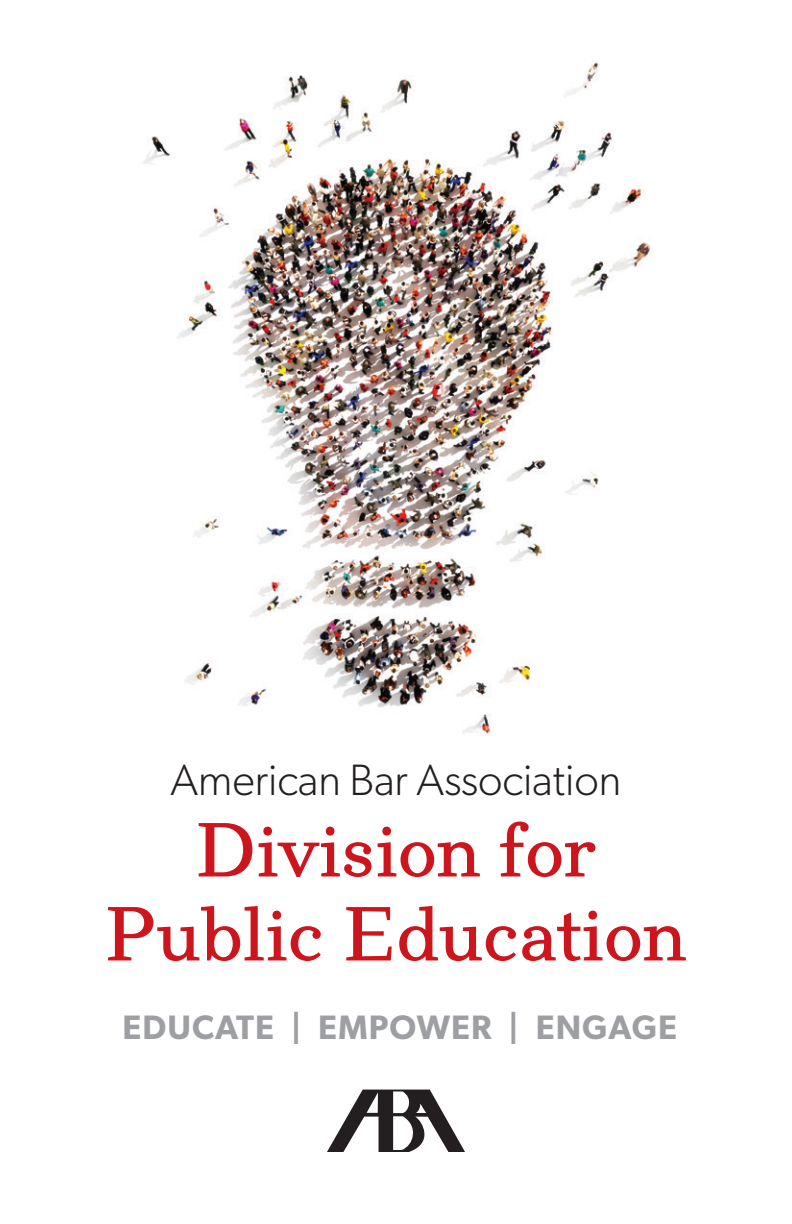
<style>
.page{position:relative;width:792px;height:1224px;background:#fff}
.page>*{position:absolute;margin:0;border:0;box-sizing:border-box;transform-origin:0 0}
.t1{font:700 76px/84px "Directors Cut Pro";color:#cd151d;text-align:center}
.t2{font:300 44px "Gibson";color:#231f20}
.t3{font:600 34px "Gibson";letter-spacing:.03em;color:#9d9fa2}
</style>
<div class="page">
<img style="left:143px;top:62px;width:510px;height:674px">
<svg style="left:327px;top:1090px;width:138px;height:62px"></svg>
<p class="t2" style="left:171px;top:753px;width:452px">American Bar Association</p>
<p class="t1" style="left:105px;top:808px;width:583px">Division for<br>Public Education</p>
<p class="t3" style="left:123px;top:1007px;width:556px">EDUCATE | EMPOWER | ENGAGE</p>
</div>
